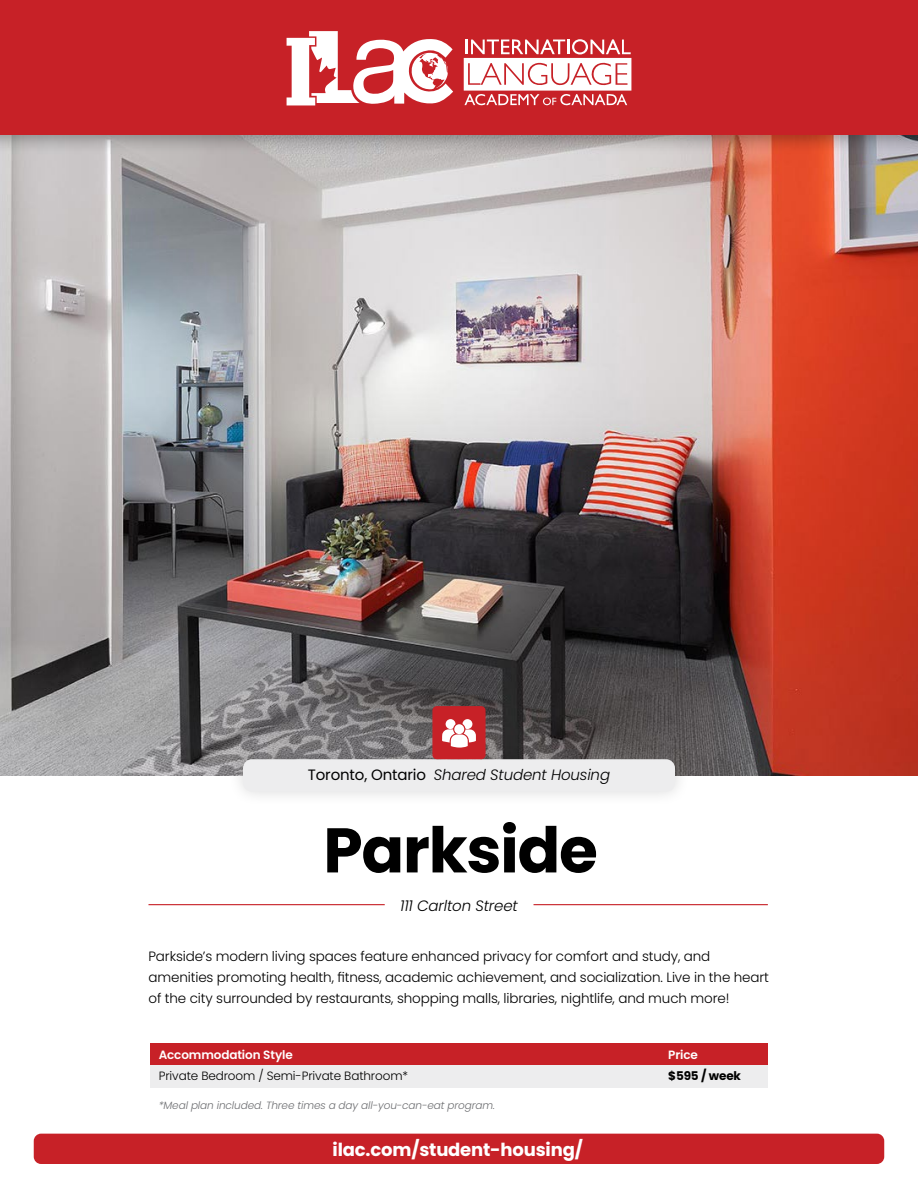
<style>
.page{position:relative;width:918px;height:1188px;background:#fff}
.page>*{position:absolute;margin:0;border:0;box-sizing:border-box;transform-origin:0 0}
.t1{font:700 63px "Poppins";letter-spacing:-.02em;color:#000}
.t2{font:700 18px "Poppins";letter-spacing:-.01em;color:#fff}
.t3{font:italic 300 15px "Poppins";letter-spacing:-.01em;color:#000}
.t4{font:300 13.5px/21px "Poppins";letter-spacing:-.01em;color:#000}
.t5{font:300 12px "Poppins";letter-spacing:-.01em;color:#000}
.t6{font:600 12px "Poppins";letter-spacing:-.01em;color:#fff}
.t7{font:700 12px "Poppins";letter-spacing:-.01em;color:#000}
.t8{font:italic 300 10.5px "Poppins";letter-spacing:-.01em;color:#6d6e71}
.s1{font-weight:400;font-style:normal}
</style>
<div class="page">
<img style="left:0;top:155px;width:918px;height:620px">
<div style="left:228px;top:744px;width:462px;height:63px;background:#000;opacity:.15"></div>
<div style="left:243px;top:759px;width:432px;height:33px;background:#ededee;border-radius:9px"></div>
<div style="left:432px;top:706px;width:54px;height:53px;background:#c72127;border-radius:4px"></div>
<svg style="left:442px;top:719px;width:34px;height:29px"></svg>
<hr style="left:148px;top:904px;width:237px;height:1px;background:#c72127">
<hr style="left:534px;top:904px;width:234px;height:1px;background:#c72127">
<div style="left:150px;top:1043px;width:618px;height:22px;background:#c72127"></div>
<div style="left:150px;top:1065px;width:618px;height:22px;background:#ededee"></div>
<div style="left:0;top:0;width:918px;height:155px;background:#000;opacity:.3"></div>
<div style="left:0;top:0;width:918px;height:135px;background:#c72127"></div>
<svg style="left:287px;top:31px;width:166px;height:74px"></svg>
<svg style="left:464px;top:39px;width:167px;height:67px"></svg>
<div style="left:34px;top:1134px;width:850px;height:30px;background:#c72127;border-radius:7px"></div>
<p class="t3" style="left:308px;top:766px;width:304px"><span class="s1">Toronto, Ontario</span> Shared Student Housing</p>
<h1 class="t1" style="left:323px;top:814px;width:276px">Parkside</h1>
<p class="t3" style="left:400px;top:897px;width:119px">111 Carlton Street</p>
<p class="t4" style="left:148px;top:946px;width:622px">Parkside’s modern living spaces feature enhanced privacy for comfort and study, and amenities promoting health, fitness, academic achievement, and socialization. Live in the heart of the city surrounded by restaurants, shopping malls, libraries, nightlife, and much more!</p>
<p class="t6" style="left:159px;top:1048px;width:136px">Accommodation Style</p>
<p class="t6" style="left:668px;top:1048px;width:31px">Price</p>
<p class="t5" style="left:159px;top:1069px;width:251px">Private Bedroom / Semi-Private Bathroom*</p>
<p class="t8" style="left:159px;top:1099px;width:338px">*Meal plan included. Three times a day all-you-can-eat program.</p>
<h2 class="t2" style="left:333px;top:1139px;width:252px">ilac.com/student-housing/</h2>
<p class="t7" style="left:668px;top:1069px;width:74px">$595 / week</p>
</div>
